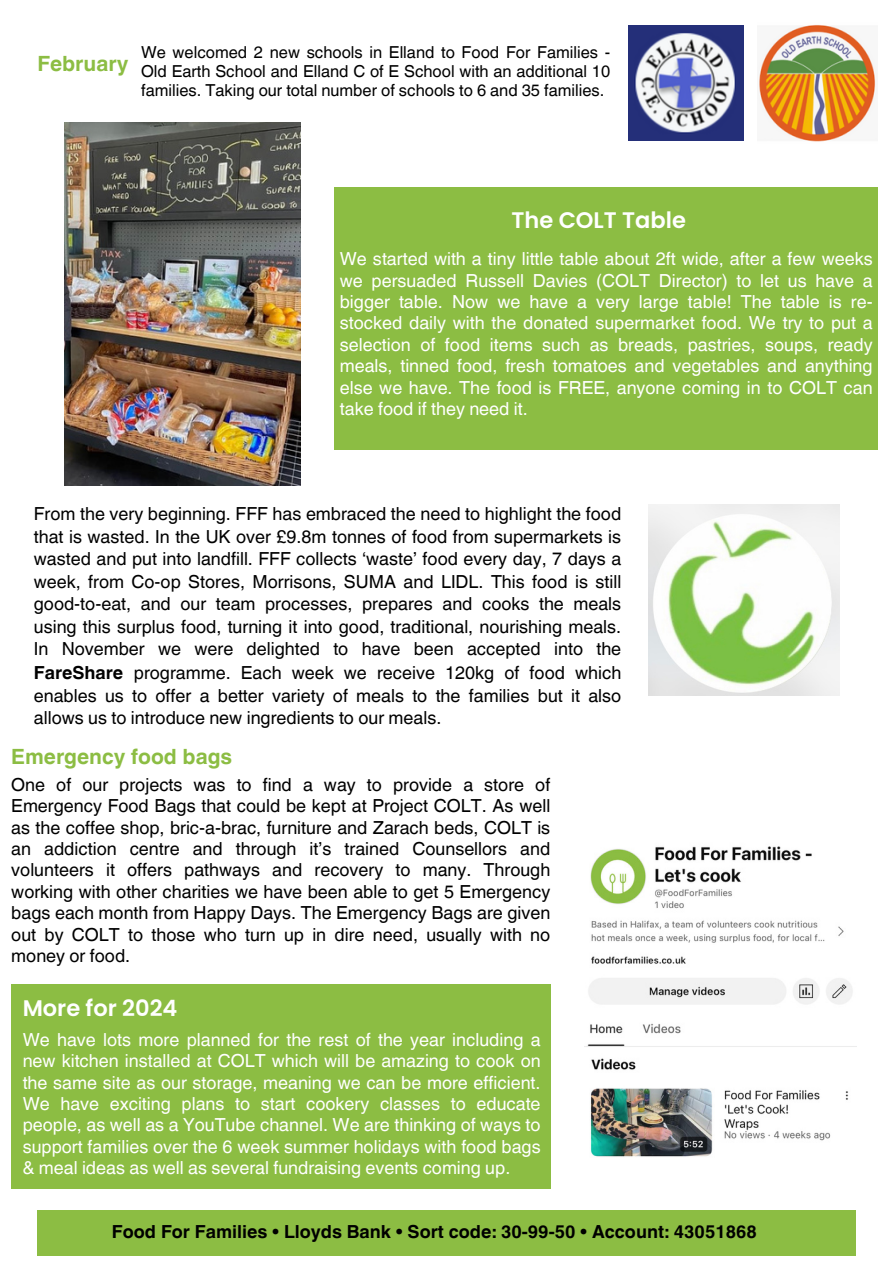
<style>
.page{position:relative;width:894px;height:1264px;background:#fff}
.page>*{position:absolute;margin:0;border:0;box-sizing:border-box;transform-origin:0 0}
.t1{font:600 22.5px "Poppins";color:#fff}
.t2{font:700 21px "Helvetica World";color:#8cbd43}
.t3{font:18px/22.6px "Helvetica World";color:#000;text-align:justify}
.t4{font:18px/21.3px "Helvetica World";color:#fff;text-align:justify}
.t5{font:700 18px "Helvetica World";color:#000}
.t6{font:16.5px/19.2px "Helvetica World";color:#000;text-align:justify}
.s1{font-weight:700}
</style>
<div class="page">
<div style="left:335px;top:187px;width:542px;height:263px;background:#8cbd43"></div>
<img style="left:584px;top:846px;width:272px;height:311px">
<div style="left:11px;top:984px;width:539px;height:204px;background:#8cbd43"></div>
<img style="left:759px;top:25px;width:117px;height:117px">
<img style="left:628px;top:26px;width:115px;height:114px">
<img style="left:64px;top:123px;width:237px;height:362px">
<img style="left:648px;top:504px;width:191px;height:191px">
<div style="left:37px;top:1209px;width:819px;height:46px;background:#8cbd43"></div>
<p class="t2" style="left:37px;top:46px;width:92px">February</p>
<p class="t6" style="left:141px;top:43px;width:470px">We welcomed 2 new schools in Elland to Food For Families - Old Earth School and Elland C of E School with an additional 10 families. Taking our total number of schools to 6 and 35 families.</p>
<h1 class="t1" style="left:511px;top:204px;width:176px">The COLT Table</h1>
<h1 class="t4" style="left:340px;top:248px;width:534px">We started with a tiny little table about 2ft wide, after a few weeks we persuaded Russell Davies (COLT Director) to let us have a bigger table. Now we have a very large table! The table is re&shy;stocked daily with the donated supermarket food. We try to put a selection of food items such as breads, pastries, soups, ready meals, tinned food, fresh tomatoes and vegetables and anything else we have. The food is FREE, anyone coming in to COLT can take food if they need it.</h1>
<p class="t3" style="left:34px;top:503px;width:588px">From the very beginning. FFF has embraced the need to highlight the food that is wasted. In the UK over £9.8m tonnes of food from supermarkets is wasted and put into landfill. FFF collects ‘waste’ food every day, 7 days a week, from Co-op Stores, Morrisons, SUMA and LIDL. This food is still good-to-eat, and our team processes, prepares and cooks the meals using this surplus food, turning it into good, traditional, nourishing meals.<br>In November we were delighted to have been accepted into the <span class="s1">FareShare</span> programme. Each week we receive 120kg of food which enables us to offer a better variety of meals to the families but it also allows us to introduce new ingredients to our meals.</p>
<p class="t2" style="left:11px;top:739px;width:222px">Emergency food bags</p>
<p class="t3" style="left:11px;top:774px;width:540px;line-height:21.3px">One of our projects was to find a way to provide a store of Emergency Food Bags that could be kept at Project COLT. As well as the coffee shop, bric-a-brac, furniture and Zarach beds, COLT is an addiction centre and through it’s trained Counsellors and volunteers it offers pathways and recovery to many. Through working with other charities we have been able to get 5 Emergency bags each month from Happy Days. The Emergency Bags are given out by COLT to those who turn up in dire need, usually with no money or food.</p>
<p class="t1" style="left:23px;top:992px;width:156px">More for 2024</p>
<h1 class="t4" style="left:23px;top:1028px;width:519px">We have lots more planned for the rest of the year including a new kitchen installed at COLT which will be amazing to cook on the same site as our storage, meaning we can be more efficient.<br>We have exciting plans to start cookery classes to educate people, as well as a YouTube channel. We are thinking of ways to support families over the 6 week summer holidays with food bags &amp; meal ideas as well as several fundraising events coming up.</h1>
<h2 class="t5" style="left:112px;top:1217px;width:646px">Food For Families • Lloyds Bank • Sort code: 30-99-50 • Account: 43051868</h2>
</div>
